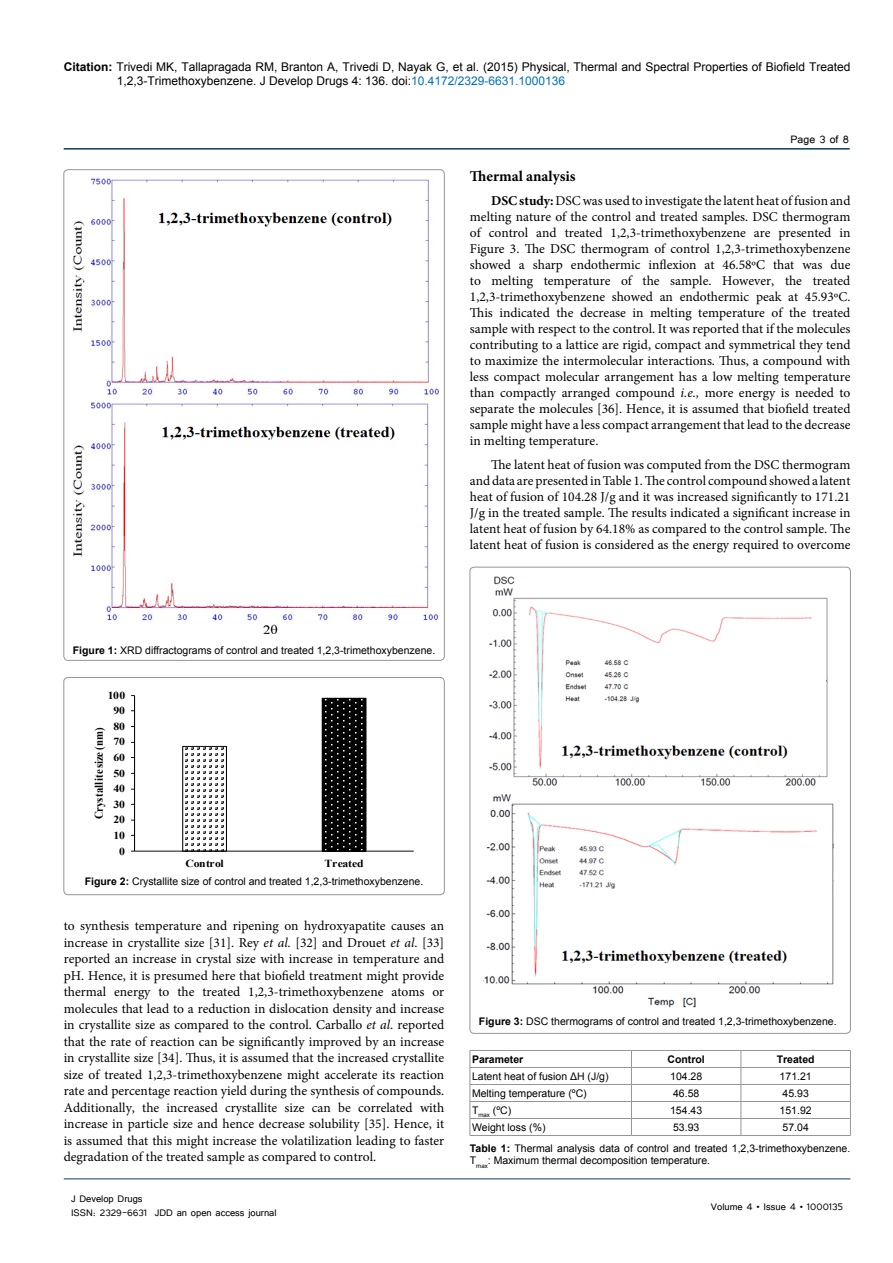
<style>
.page{position:relative;width:893px;height:1263px;background:#fff}
.page>*{position:absolute;margin:0;border:0;box-sizing:border-box;transform-origin:0 0}
.t1{font:700 15px "Minion Pro";color:#000}
.t2{font:13.5px/15.9px "Minion Pro";color:#000;text-align:justify}
.t3{font:13.5px "Tunga";color:#000}
.t4{font:12px/14.4px "Arial";color:#000}
.t5{font:12px/14.4px "Tunga";color:#000}
.t6{font:700 11.7px "Times New Roman";letter-spacing:.015em;color:#000;scale:.92 1}
.t7{font:700 10.8px "Times New Roman";letter-spacing:-.03em;color:#000;scale:1.09 1}
.t8{font:10.5px/20.9px "Arial";color:#000}
.t9{font:700 10.5px "Arial";color:#000}
.s1{font-weight:700}
.s2{color:#0072bc}
.s3{font-style:italic}
</style>
<div class="page">
<hr style="left:64px;top:148px;width:786px;height:2px;background:#004159">
<hr style="left:64px;top:1179px;width:786px;height:1px;background:#004159">
<img style="left:73px;top:177px;width:366px;height:457px">
<img style="left:484px;top:576px;width:350px;height:432px">
<div style="left:64px;top:677px;width:380px;height:218px;border:1px solid #939598;border-radius:4px"></div>
<svg style="left:185px;top:748px;width:39px;height:98px"></svg>
<div style="left:182px;top:746px;width:45px;height:105px;border:1px solid #000"></div>
<svg style="left:324px;top:700px;width:40px;height:149px;background:#101010"></svg>
<div style="left:322px;top:698px;width:44px;height:153px;border:1px solid #000"></div>
<hr style="left:134px;top:695px;width:1px;height:156px;background:#000">
<hr style="left:135px;top:851px;width:279px;height:1px;background:#000">
<hr style="left:470px;top:1050px;width:161px;height:1px;background:#939598">
<hr style="left:631px;top:1050px;width:110px;height:1px;background:#939598">
<hr style="left:741px;top:1050px;width:109px;height:1px;background:#939598">
<hr style="left:470px;top:1067px;width:161px;height:1px;background:#939598">
<hr style="left:631px;top:1067px;width:110px;height:1px;background:#939598">
<hr style="left:741px;top:1067px;width:109px;height:1px;background:#939598">
<hr style="left:470px;top:1084px;width:161px;height:1px;background:#939598">
<hr style="left:631px;top:1084px;width:110px;height:1px;background:#939598">
<hr style="left:741px;top:1084px;width:109px;height:1px;background:#939598">
<hr style="left:470px;top:1101px;width:161px;height:1px;background:#939598">
<hr style="left:631px;top:1101px;width:110px;height:1px;background:#939598">
<hr style="left:741px;top:1101px;width:109px;height:1px;background:#939598">
<hr style="left:470px;top:1118px;width:161px;height:1px;background:#939598">
<svg style="left:470px;top:1051px;width:1px;height:84px"></svg>
<hr style="left:631px;top:1118px;width:110px;height:1px;background:#939598">
<svg style="left:631px;top:1050px;width:1px;height:85px"></svg>
<hr style="left:741px;top:1118px;width:109px;height:1px;background:#939598">
<svg style="left:741px;top:1051px;width:1px;height:84px"></svg>
<svg style="left:850px;top:1050px;width:1px;height:85px"></svg>
<hr style="left:470px;top:1135px;width:161px;height:1px;background:#939598">
<hr style="left:631px;top:1135px;width:110px;height:1px;background:#939598">
<hr style="left:741px;top:1135px;width:109px;height:1px;background:#939598">
<p class="t4" style="left:117px;top:60px;width:735px;text-indent:-53px"><span class="s1">Citation:</span> Trivedi MK, Tallapragada RM, Branton A, Trivedi D, Nayak G, et al. (2015) Physical, Thermal and Spectral Properties of Biofield Treated<br>1,2,3-Trimethoxybenzene. J Develop Drugs 4: 136. doi:<span class="s2">10.4172/2329-6631.1000136</span></p>
<p class="t3" style="left:791px;top:131px;width:60px">Page 3 of 8</p>
<p class="t1" style="left:470px;top:165px;width:107px">Thermal analysis</p>
<p class="t2" style="left:470px;top:193px;width:382px;text-indent:21px"><span class="s1">DSC study:</span> DSC was used to investigate the latent heat of fusion and melting nature of the control and treated samples. DSC thermogram of control and treated 1,2,3-trimethoxybenzene are presented in Figure 3. The DSC thermogram of control 1,2,3-trimethoxybenzene showed a sharp endothermic inflexion at 46.58ºC that was due to melting temperature of the sample. However, the treated 1,2,3-trimethoxybenzene showed an endothermic peak at 45.93ºC.<br>This indicated the decrease in melting temperature of the treated sample with respect to the control. It was reported that if the molecules contributing to a lattice are rigid, compact and symmetrical they tend to maximize the intermolecular interactions. Thus, a compound with less compact molecular arrangement has a low melting temperature than compactly arranged compound <span class="s3">i.e.,</span> more energy is needed to separate the molecules [36]. Hence, it is assumed that biofield treated sample might have a less compact arrangement that lead to the decrease in melting temperature.</p>
<p class="t2" style="left:470px;top:457px;width:382px;text-indent:21px">The latent heat of fusion was computed from the DSC thermogram and data are presented in Table 1. The control compound showed a latent heat of fusion of 104.28 J/g and it was increased significantly to 171.21<br>J/g in the treated sample. The results indicated a significant increase in latent heat of fusion by 64.18% as compared to the control sample. The latent heat of fusion is considered as the energy required to overcome</p>
<p class="t8" style="left:73px;top:640px;width:364px"><span class="s1">Figure 1:</span> XRD diffractograms of control and treated 1,2,3-trimethoxybenzene.</p>
<p class="t7" style="left:108px;top:688px;width:18px">100</p>
<p class="t6" style="left:91px;top:819px;width:101px;rotate:-90deg">Crystallite size (nm)</p>
<p class="t7" style="left:114px;top:703px;width:12px">90</p>
<p class="t7" style="left:114px;top:719px;width:12px">80</p>
<p class="t7" style="left:114px;top:734px;width:12px">70</p>
<p class="t7" style="left:114px;top:750px;width:12px">60</p>
<p class="t7" style="left:114px;top:765px;width:12px">50</p>
<p class="t7" style="left:114px;top:781px;width:12px">40</p>
<p class="t7" style="left:114px;top:797px;width:12px">30</p>
<p class="t7" style="left:114px;top:812px;width:12px">20</p>
<p class="t7" style="left:114px;top:828px;width:12px">10</p>
<p class="t7" style="left:119px;top:843px;width:7px">0</p>
<p class="t7" style="left:185px;top:856px;width:37px">Control</p>
<p class="t7" style="left:325px;top:856px;width:37px">Treated</p>
<p class="t8" style="left:85px;top:871px;width:340px"><span class="s1">Figure 2:</span> Crystallite size of control and treated 1,2,3-trimethoxybenzene.</p>
<p class="t2" style="left:64px;top:918px;width:382px;line-height:16.5px">to synthesis temperature and ripening on hydroxyapatite causes an increase in crystallite size [31]. Rey <span class="s3">et al.</span> [32] and Drouet <span class="s3">et al</span>. [33] reported an increase in crystal size with increase in temperature and pH. Hence, it is presumed here that biofield treatment might provide thermal energy to the treated 1,2,3-trimethoxybenzene atoms or molecules that lead to a reduction in dislocation density and increase in crystallite size as compared to the control. Carballo <span class="s3">et al</span>. reported that the rate of reaction can be significantly improved by an increase in crystallite size [34]. Thus, it is assumed that the increased crystallite size of treated 1,2,3-trimethoxybenzene might accelerate its reaction rate and percentage reaction yield during the synthesis of compounds.<br>Additionally, the increased crystallite size can be correlated with increase in particle size and hence decrease solubility [35]. Hence, it is assumed that this might increase the volatilization leading to faster degradation of the treated sample as compared to control.</p>
<p class="t5" style="left:71px;top:1190px;width:207px">J Develop Drugs<br>ISSN: 2329-6631 JDD an open access journal</p>
<p class="t8" style="left:479px;top:1011px;width:359px"><span class="s1">Figure 3:</span> DSC thermograms of control and treated 1,2,3-trimethoxybenzene.</p>
<p class="t9" style="left:472px;top:1052px;width:53px">Parameter</p>
<p class="t9" style="left:667px;top:1052px;width:39px">Control</p>
<p class="t9" style="left:777px;top:1052px;width:39px">Treated</p>
<p class="t8" style="left:472px;top:1066px;width:138px">Latent heat of fusion ΔH (J/g)</p>
<p class="t8" style="left:670px;top:1066px;width:34px">104.28</p>
<p class="t8" style="left:780px;top:1066px;width:34px">171.21</p>
<p class="t8" style="left:472px;top:1083px;width:116px">Melting temperature (ºC)</p>
<p class="t8" style="left:673px;top:1083px;width:28px">46.58</p>
<p class="t8" style="left:783px;top:1083px;width:28px">45.93</p>
<p class="t8" style="left:472px;top:1100px;width:41px">T<sub>max</sub> (ºC)</p>
<p class="t8" style="left:670px;top:1100px;width:34px">154.43</p>
<p class="t8" style="left:780px;top:1100px;width:34px">151.92</p>
<p class="t8" style="left:472px;top:1117px;width:75px">Weight loss (%)</p>
<p class="t8" style="left:673px;top:1117px;width:28px">53.93</p>
<p class="t8" style="left:470px;top:1117px;width:382px;text-indent:313px">57.04<br><span class="s1">Table 1:</span> Thermal analysis data of control and treated 1,2,3-trimethoxybenzene.</p>
<p class="t8" style="left:470px;top:1150px;width:242px">T<sub>max</sub>: Maximum thermal decomposition temperature.</p>
<p class="t5" style="left:711px;top:1199px;width:133px">Volume 4 • Issue 4 • 1000135</p>
</div>
